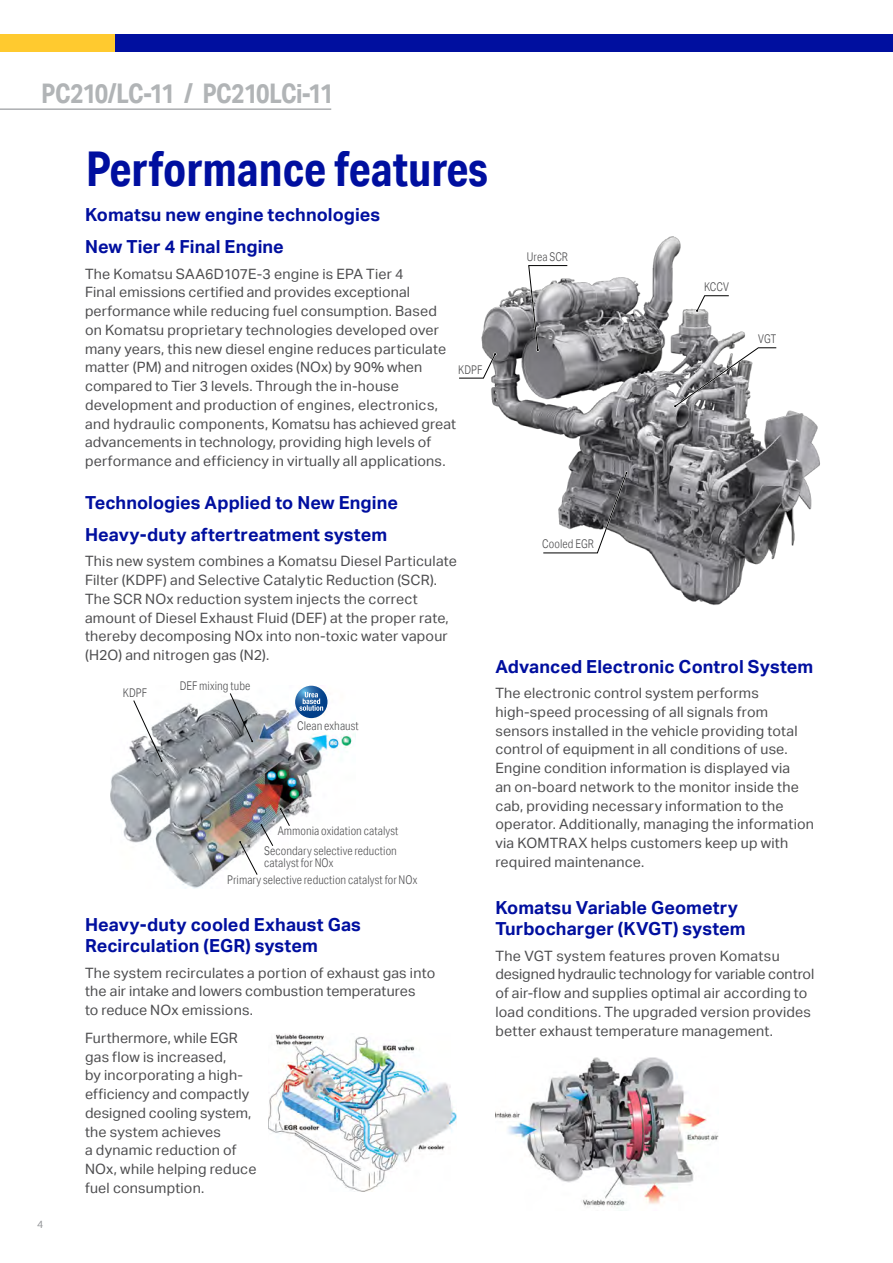
<style>
.page{position:relative;width:893px;height:1263px;background:#fff}
.page>*{position:absolute;margin:0;border:0;box-sizing:border-box;transform-origin:0 0}
.t1{font:700 48px "Aktiv Grotesk Cd";color:#000f9f}
.t2{font:700 27px "Aktiv Grotesk Cd";letter-spacing:-.025em;color:#b1b4b6}
.Blue_Subhead{font:700 18px/21.6px "Aktiv Grotesk";letter-spacing:.005em;color:#000f9f}
.BT_Bodytext{font:14.25px/18.8px "Aktiv Grotesk";letter-spacing:.015em;color:#4d4d4f}
.Infographics_Body{font:300 12px/12px "Aktiv Grotesk Cd";letter-spacing:.005em;color:#4d4d4f}
.legal{font:300 12px "Aktiv Grotesk Cd";letter-spacing:.005em;color:#4d4d4f}
.t3{font:10.5px "Aktiv Grotesk";color:#939598}
</style>
<div class="page">
<img style="left:481px;top:236px;width:339px;height:369px">
<img style="left:495px;top:1057px;width:223px;height:154px">
<img style="left:268px;top:1034px;width:188px;height:158px">
<img style="left:111px;top:685px;width:245px;height:204px">
<div style="left:0;top:34px;width:143px;height:17px;background:#ffca2f"></div>
<div style="left:115px;top:34px;width:778px;height:17px;background:#000f9f"></div>
<hr style="left:0;top:108px;width:331px;height:2px;background:#acaeb1">
<svg style="left:133px;top:700px;width:30px;height:62px"></svg>
<svg style="left:230px;top:693px;width:23px;height:49px"></svg>
<svg style="left:280px;top:808px;width:10px;height:18px"></svg>
<svg style="left:239px;top:824px;width:34px;height:51px"></svg>
<svg style="left:295px;top:686px;width:32px;height:32px"></svg>
<svg style="left:299px;top:692px;width:24px;height:19px"></svg>
<svg style="left:542px;top:470px;width:87px;height:84px"></svg>
<svg style="left:672px;top:346px;width:106px;height:63px"></svg>
<svg style="left:527px;top:264px;width:42px;height:89px"></svg>
<svg style="left:459px;top:351px;width:38px;height:29px"></svg>
<svg style="left:695px;top:294px;width:35px;height:20px"></svg>
<h2 class="t2" style="left:41px;top:76px;width:294px">PC210/LC-11 / PC210LCi-11</h2>
<p class="t3" style="left:37px;top:1218px;width:8px">4</p>
<h1 class="t1" style="left:85px;top:139px;width:404px">Performance features</h1>
<p class="Blue_Subhead" style="left:85px;top:204px;width:297px">Komatsu new engine technologies</p>
<p class="Blue_Subhead" style="left:85px;top:236px;width:200px">New Tier 4 Final Engine</p>
<p class="BT_Bodytext" style="left:85px;top:264px;width:372px">The Komatsu SAA6D107E-3 engine is EPA Tier 4<br>Final emissions certified and provides exceptional performance while reducing fuel consumption. Based on Komatsu proprietary technologies developed over many years, this new diesel engine reduces particulate matter (PM) and nitrogen oxides (NOx) by 90% when compared to Tier 3 levels. Through the in-house development and production of engines, electronics, and hydraulic components, Komatsu has achieved great advancements in technology, providing high levels of performance and efficiency in virtually all applications.</p>
<p class="Blue_Subhead" style="left:85px;top:492px;width:315px">Technologies Applied to New Engine</p>
<p class="Blue_Subhead" style="left:85px;top:524px;width:304px">Heavy-duty aftertreatment system</p>
<p class="BT_Bodytext" style="left:85px;top:552px;width:373px">This new system combines a Komatsu Diesel Particulate Filter (KDPF) and Selective Catalytic Reduction (SCR).<br>The SCR NOx reduction system injects the correct amount of Diesel Exhaust Fluid (DEF) at the proper rate, thereby decomposing NOx into non-toxic water vapour (H2O) and nitrogen gas (N2).</p>
<p class="legal" style="left:458px;top:362px;width:26px">KDPF</p>
<p class="Infographics_Body" style="left:123px;top:687px;width:26px">KDPF</p>
<p class="Infographics_Body" style="left:180px;top:680px;width:72px">DEF mixing tube</p>
<p class="Infographics_Body" style="left:297px;top:720px;width:63px">Clean exhaust</p>
<p class="Infographics_Body" style="left:278px;top:824px;width:122px">Ammonia oxidation catalyst</p>
<p class="Infographics_Body" style="left:264px;top:845px;width:134px">Secondary selective reduction catalyst for NOx</p>
<p class="Infographics_Body" style="left:227px;top:873px;width:192px">Primary selective reduction catalyst for NOx</p>
<p class="Blue_Subhead" style="left:85px;top:914px;width:277px">Heavy-duty cooled Exhaust Gas<br>Recirculation (EGR) system</p>
<p class="BT_Bodytext" style="left:85px;top:963px;width:352px">The system recirculates a portion of exhaust gas into the air intake and lowers combustion temperatures<br>to reduce NOx emissions.</p>
<p class="BT_Bodytext" style="left:85px;top:1028px;width:173px">Furthermore, while EGR gas flow is increased,<br>by incorporating a high&shy;efficiency and compactly designed cooling system, the system achieves<br>a dynamic reduction of<br>NOx, while helping reduce fuel consumption.</p>
<p class="legal" style="left:527px;top:250px;width:43px">Urea SCR</p>
<p class="legal" style="left:542px;top:537px;width:53px">Cooled EGR</p>
<p class="legal" style="left:704px;top:280px;width:26px">KCCV</p>
<p class="legal" style="left:758px;top:332px;width:19px">VGT</p>
<p class="Blue_Subhead" style="left:495px;top:656px;width:319px">Advanced Electronic Control System</p>
<p class="BT_Bodytext" style="left:495px;top:684px;width:320px">The electronic control system performs high-speed processing of all signals from sensors installed in the vehicle providing total control of equipment in all conditions of use.<br>Engine condition information is displayed via<br>an on-board network to the monitor inside the cab, providing necessary information to the operator. Additionally, managing the information via KOMTRAX helps customers keep up with required maintenance.</p>
<p class="Blue_Subhead" style="left:495px;top:897px;width:252px">Komatsu Variable Geometry<br>Turbocharger (KVGT) system</p>
<p class="BT_Bodytext" style="left:495px;top:946px;width:320px">The VGT system features proven Komatsu designed hydraulic technology for variable control of air-flow and supplies optimal air according to load conditions. The upgraded version provides better exhaust temperature management.</p>
</div>
